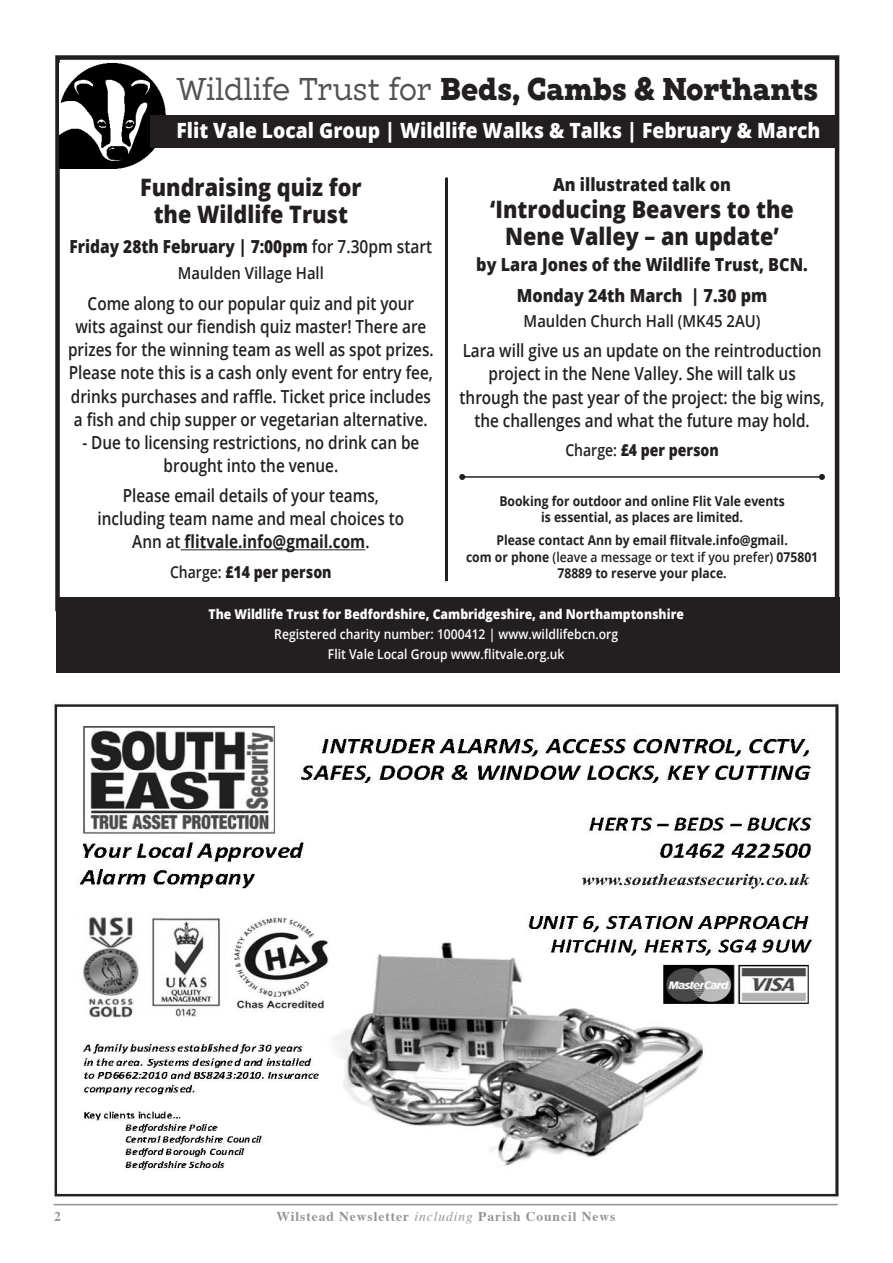
<style>
.page{position:relative;width:893px;height:1263px;background:#fff}
.page>*{position:absolute;margin:0;border:0;box-sizing:border-box;transform-origin:0 0}
.t1{font:800 31.5px "XXII Geom Slab DEMO";color:#231f20;scale:.92 1}
.t2{font:800 24px/27px "Open Sans";color:#231f20;text-align:center;scale:.9 1}
.t3{font:800 21px "Open Sans";color:#fff;scale:.92 1}
.t4{font:600 18px/23.2px "Open Sans";color:#231f20;text-align:center;scale:.85 1}
.t5{font:800 18px "Open Sans";color:#231f20;scale:.9 1}
.t6{font:800 18px "Open Sans";color:#231f20;scale:.86 1}
.t7{font:600 16.5px "Open Sans";color:#231f20;scale:.9 1}
.t8{font:800 16.5px "Open Sans";color:#231f20;scale:.85 1}
.t9{font:700 13.5px/16.5px "Open Sans";color:#231f20;text-align:center;scale:.9 1}
.t10{font:600 13.5px "Open Sans";color:#fff;scale:.9 1}
.t11{font:800 13.5px "Open Sans";color:#fff;scale:.9 1}
.t12{font:700 13.5px "Times";letter-spacing:.07em;color:#939598}
.s1{font-weight:400;color:#4f5353}
.s2{font-weight:600}
.s3{font-weight:700}
.s4{font-weight:400;font-style:italic}
</style>
<div class="page">
<hr style="left:54px;top:1204px;width:784px;height:1px;background:#939598">
<img style="left:54px;top:701px;width:785px;height:496px">
<div style="left:55px;top:55px;width:784px;height:556px;border:4px solid #231f20"></div>
<div style="left:56px;top:597px;width:783px;height:76px;background:#231f20"></div>
<img style="left:60px;top:63px;width:111px;height:106px">
<div style="left:151px;top:116px;width:687px;height:32px;background:#231f20"></div>
<hr style="left:181px;top:549px;width:184px;height:1px;background:#231f20">
<hr style="left:462px;top:476px;width:360px;height:2px;background:#231f20">
<svg style="left:459px;top:474px;width:6px;height:6px"></svg>
<svg style="left:819px;top:474px;width:6px;height:6px"></svg>
<hr style="left:445px;top:178px;width:3px;height:403px;background:#231f20">
<p class="t1" style="left:176px;top:71px;width:699px"><span class="s1">Wildlife Trust for</span> Beds, Cambs &amp; Northants</p>
<p class="t3" style="left:176px;top:115px;width:701px">Flit Vale Local Group | Wildlife Walks &amp; Talks | February &amp; March</p>
<p class="t2" style="left:140px;top:172px;width:248px">Fundraising quiz for the Wildlife Trust</p>
<p class="t6" style="left:70px;top:233px;width:423px">Friday 28th February | 7:00pm <span class="s2">for 7.30pm start</span></p>
<p class="t7" style="left:178px;top:262px;width:164px">Maulden Village Hall</p>
<p class="t4" style="left:68px;top:291px;width:432px">Come along to our popular quiz and pit your<br>wits against our fiendish quiz master! There are prizes for the winning team as well as spot prizes.<br>Please note this is a cash only event for entry fee, drinks purchases and raffle. Ticket price includes a fish and chip supper or vegetarian alternative.</p>
<p class="t4" style="left:82px;top:430px;width:398px">- Due to licensing restrictions, no drink can be brought into the venue.</p>
<p class="t4" style="left:98px;top:483px;width:362px">Please email details of your teams, including team name and meal choices to<br>Ann at <span class="s3">flitvale.info@gmail.com</span>.</p>
<p class="t8" style="left:170px;top:559px;width:192px"><span class="s2">Charge:</span> £14 per person</p>
<p class="t5" style="left:553px;top:171px;width:199px">An illustrated talk on</p>
<p class="t2" style="left:490px;top:195px;width:339px">‘Introducing Beavers to the<br>Nene Valley – an update’</p>
<p class="t5" style="left:476px;top:251px;width:370px">by Lara Jones of the Wildlife Trust, BCN.</p>
<p class="t5" style="left:517px;top:281px;width:280px">Monday 24th March | 7.30 pm</p>
<p class="t7" style="left:524px;top:310px;width:265px">Maulden Church Hall (MK45 2AU)</p>
<p class="t4" style="left:460px;top:339px;width:431px">Lara will give us an update on the reintroduction project in the Nene Valley. She will talk us through the past year of the project: the big wins, the challenges and what the future may hold.</p>
<p class="t8" style="left:565px;top:438px;width:182px"><span class="s2">Charge:</span> £4 per person</p>
<p class="t9" style="left:499px;top:492px;width:319px">Booking for outdoor and online Flit Vale events is essential, as places are limited.</p>
<p class="t9" style="left:466px;top:531px;width:393px">Please contact Ann by email flitvale.info@gmail.<br>com or phone <span class="s2">(leave a message or text if you prefer)</span> 075801<br>78889 to reserve your place.</p>
<p class="t11" style="left:208px;top:604px;width:530px">The Wildlife Trust for Bedfordshire, Cambridgeshire, and Northamptonshire</p>
<p class="t10" style="left:274px;top:625px;width:384px">Registered charity number: 1000412 | www.wildlifebcn.org</p>
<p class="t10" style="left:328px;top:645px;width:264px">Flit Vale Local Group www.flitvale.org.uk</p>
<p class="t12" style="left:54px;top:1203px;width:8px">2</p>
<p class="t12" style="left:277px;top:1203px;width:340px">Wilstead Newsletter <span class="s4">including</span> Parish Council News</p>
</div>
